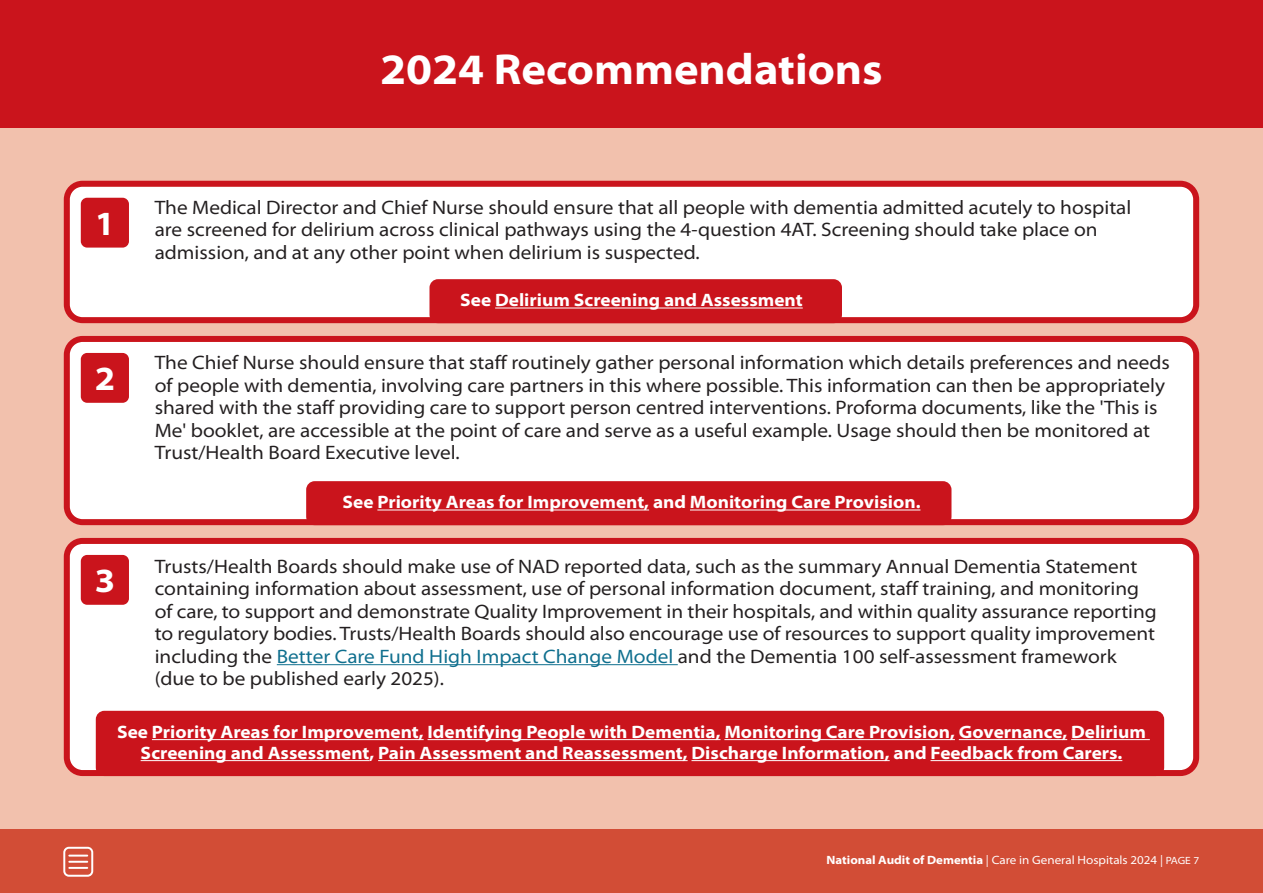
<style>
.page{position:relative;width:1263px;height:893px;background:#f2c1ad}
.page>*{position:absolute;margin:0;border:0;box-sizing:border-box;transform-origin:0 0}
.t1{font:700 semi-expanded 43.5px "Myriad Pro";color:#fff}
.t2{font:700 semi-expanded 34.05px "Myriad Pro";color:#fff}
.t3{font:semi-expanded 19.5px/22.5px "Myriad Pro";color:#231f20}
.t4{font:700 semi-expanded 18px/21px "Myriad Pro";color:#fff;text-align:center}
.t5{font:semi-expanded 12px "Myriad Pro";color:#fff}
.s1{color:#0f6f8e}
.s2{font-weight:700}
.s3{font-size:10.5px}
</style>
<div class="page">
<div style="left:0;top:829px;width:1263px;height:64px;background:#d24d36"></div>
<div style="left:0;top:0;width:1263px;height:128px;background:#ca141c"></div>
<div style="left:63px;top:847px;width:30px;height:30px;border:2px solid #fff;border-radius:5px"></div>
<svg style="left:69px;top:855px;width:18px;height:14px"></svg>
<svg style="left:64px;top:181px;width:1135px;height:142px;background:#faeaeb"></svg>
<div style="left:429px;top:279px;width:413px;height:44px;background:#ca141c;border-radius:9px"></div>
<div style="left:81px;top:198px;width:48px;height:50px;background:#ca141c;border-radius:6px"></div>
<hr style="left:495px;top:308px;width:308px;height:1px;background:#fff">
<div style="left:64px;top:336px;width:1135px;height:189px;background:#fff"></div>
<div style="left:306px;top:481px;width:645px;height:44px;background:#ca141c;border-radius:9px"></div>
<div style="left:81px;top:353px;width:48px;height:50px;background:#ca141c;border-radius:6px"></div>
<hr style="left:377px;top:509px;width:272px;height:1px;background:#fff">
<hr style="left:690px;top:509px;width:230px;height:1px;background:#fff">
<div style="left:64px;top:538px;width:1135px;height:238px;background:#fff"></div>
<div style="left:96px;top:711px;width:1068px;height:65px;background:#ca141c;border-radius:9px"></div>
<div style="left:81px;top:555px;width:48px;height:50px;background:#ca141c;border-radius:6px"></div>
<hr style="left:277px;top:664px;width:401px;height:1px;background:#0f6f8e">
<hr style="left:152px;top:739px;width:272px;height:1px;background:#fff">
<hr style="left:427px;top:739px;width:293px;height:1px;background:#fff">
<hr style="left:724px;top:739px;width:231px;height:1px;background:#fff">
<hr style="left:959px;top:739px;width:108px;height:1px;background:#fff">
<hr style="left:1071px;top:739px;width:79px;height:1px;background:#fff">
<hr style="left:141px;top:760px;width:228px;height:1px;background:#fff">
<hr style="left:378px;top:760px;width:310px;height:1px;background:#fff">
<hr style="left:691px;top:760px;width:199px;height:1px;background:#fff">
<hr style="left:930px;top:760px;width:192px;height:1px;background:#fff">
<h1 class="t1" style="left:380px;top:53px;width:504px">2024 Recommendations</h1>
<h2 class="t2" style="left:95px;top:211px;width:22px">1</h2>
<h2 class="t2" style="left:95px;top:366px;width:22px">2</h2>
<p class="t3" style="left:155px;top:198px;width:978px">The Medical Director and Chief Nurse should ensure that all people with dementia admitted acutely to hospital are screened for delirium across clinical pathways using the 4-question 4AT. Screening should take place on admission, and at any other point when delirium is suspected.</p>
<p class="t4" style="left:460px;top:291px;width:344px">See Delirium Screening and Assessment</p>
<p class="t3" style="left:155px;top:353px;width:1017px">The Chief Nurse should ensure that staff routinely gather personal information which details preferences and needs of people with dementia, involving care partners in this where possible. This information can then be appropriately shared with the staff providing care to support person centred interventions. Proforma documents, like the 'This is Me' booklet, are accessible at the point of care and serve as a useful example. Usage should then be monitored at Trust/Health Board Executive level.</p>
<p class="t4" style="left:342px;top:493px;width:579px">See Priority Areas for Improvement, and Monitoring Care Provision.</p>
<h2 class="t2" style="left:95px;top:568px;width:22px">3</h2>
<p class="t3" style="left:155px;top:556px;width:1003px">Trusts/Health Boards should make use of NAD reported data, such as the summary Annual Dementia Statement containing information about assessment, use of personal information document, staff training, and monitoring of care, to support and demonstrate Quality Improvement in their hospitals, and within quality assurance reporting to regulatory bodies. Trusts/Health Boards should also encourage use of resources to support quality improvement including the <span class="s1">Better Care Fund High Impact Change Model</span> and the Dementia 100 self-assessment framework (due to be published early 2025).</p>
<p class="t4" style="left:117px;top:722px;width:1030px">See Priority Areas for Improvement, Identifying People with Dementia, Monitoring Care Provision, Governance, Delirium<br>Screening and Assessment, Pain Assessment and Reassessment, Discharge Information, and Feedback from Carers.</p>
<p class="t5" style="left:826px;top:855px;width:374px"><span class="s2">National Audit of Dementia</span> | Care in General Hospitals 2024 | <span class="s3">PAGE 7</span></p>
</div>
